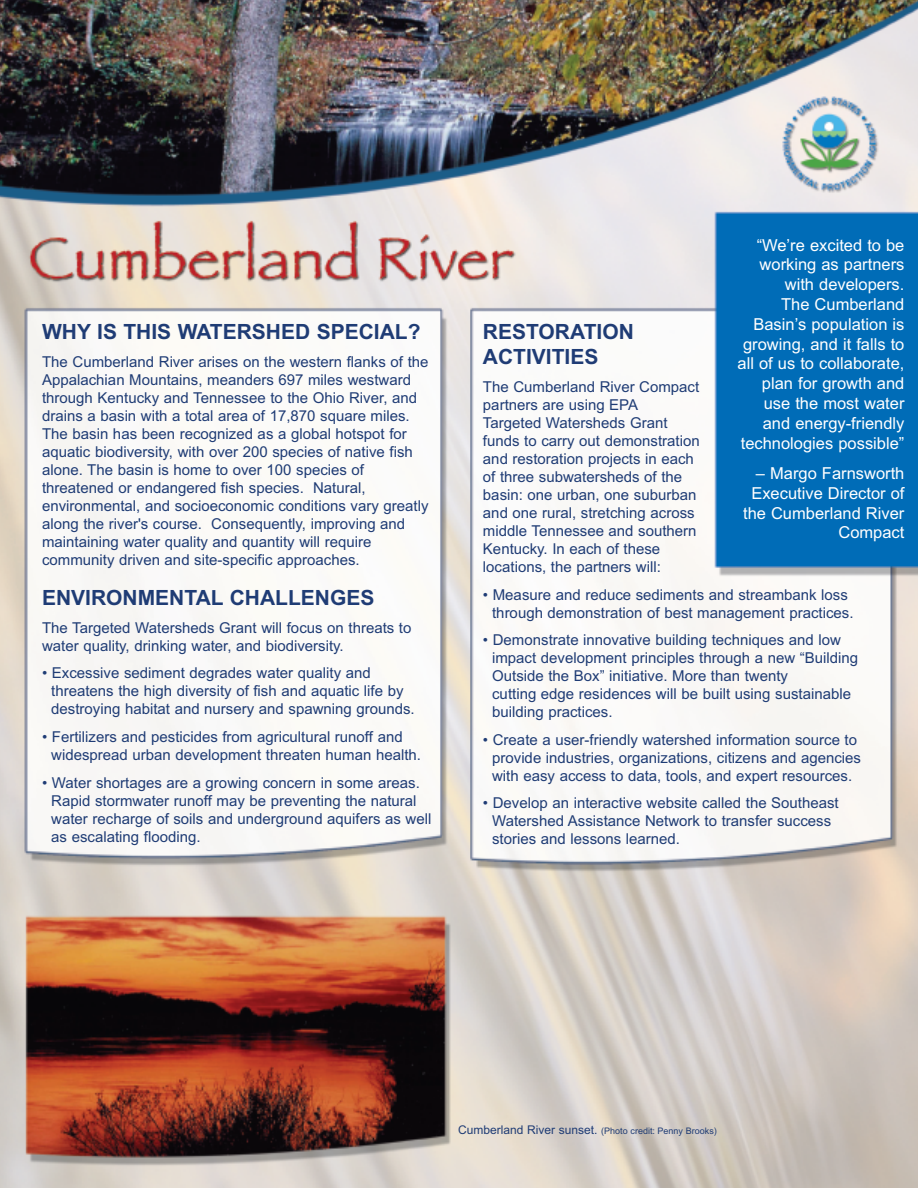
<style>
.page{position:relative;width:918px;height:1188px;background:#fff}
.page>*{position:absolute;margin:0;border:0;box-sizing:border-box;transform-origin:0 0}
.t1{font:21px/25.2px "Arial Bold MS";color:#1f3c75}
.t2{font:16.5px/19.8px "Arial MS";color:#fff;text-align:right}
.t3{font:15px/18px "Arial MS";color:#1f3c75}
.t4{font:9px "Arial MS";color:#1f3c75}
.s1{font-size:12px}
</style>
<div class="page">
<img style="left:0;top:0;width:918px;height:1188px">
<h1 class="t1" style="left:42px;top:319px;width:380px">WHY IS THIS WATERSHED SPECIAL?</h1>
<p class="t3" style="left:42px;top:353px;width:388px">The Cumberland River arises on the western flanks of the Appalachian Mountains, meanders 697 miles westward through Kentucky and Tennessee to the Ohio River, and drains a basin with a total area of 17,870 square miles.<br>The basin has been recognized as a global hotspot for aquatic biodiversity, with over 200 species of native fish alone. The basin is home to over 100 species of threatened or endangered fish species. Natural, environmental, and socioeconomic conditions vary greatly along the river's course. Consequently, improving and maintaining water quality and quantity will require community driven and site-specific approaches.</p>
<h1 class="t1" style="left:42px;top:585px;width:334px">ENVIRONMENTAL CHALLENGES</h1>
<p class="t3" style="left:42px;top:619px;width:371px">The Targeted Watersheds Grant will focus on threats to water quality, drinking water, and biodiversity.</p>
<p class="t3" style="left:51px;top:664px;width:365px;text-indent:-9px">• Excessive sediment degrades water quality and threatens the high diversity of fish and aquatic life by destroying habitat and nursery and spawning grounds.</p>
<p class="t3" style="left:51px;top:728px;width:371px;text-indent:-9px">• Fertilizers and pesticides from agricultural runoff and widespread urban development threaten human health.</p>
<p class="t3" style="left:51px;top:773px;width:382px;text-indent:-9px">• Water shortages are a growing concern in some areas.<br>Rapid stormwater runoff may be preventing the natural water recharge of soils and underground aquifers as well as escalating flooding.</p>
<p class="t2" style="left:738px;top:235px;width:168px">“We’re excited to be working as partners with developers.<br>The Cumberland<br>Basin’s population is growing, and it falls to all of us to collaborate, plan for growth and use the most water and energy-friendly technologies possible”</p>
<p class="t2" style="left:743px;top:463px;width:163px">– Margo Farnsworth<br>Executive Director of the Cumberland River<br>Compact</p>
<h1 class="t1" style="left:483px;top:319px;width:152px">RESTORATION<br>ACTIVITIES</h1>
<p class="t3" style="left:483px;top:378px;width:218px">The Cumberland River Compact partners are using EPA<br>Targeted Watersheds Grant funds to carry out demonstration and restoration projects in each of three subwatersheds of the basin: one urban, one suburban and one rural, stretching across middle Tennessee and southern<br>Kentucky. In each of these locations, the partners will:</p>
<p class="t3" style="left:492px;top:585px;width:363px;text-indent:-9px">• Measure and reduce sediments and streambank loss through demonstration of best management practices.</p>
<p class="t3" style="left:492px;top:631px;width:367px;text-indent:-9px">• Demonstrate innovative building techniques and low impact development principles through a new “Building Outside the Box” initiative. More than twenty<br>cutting edge residences will be built using sustainable building practices.</p>
<p class="t3" style="left:492px;top:731px;width:370px;text-indent:-9px">• Create a user-friendly watershed information source to provide industries, organizations, citizens and agencies with easy access to data, tools, and expert resources.</p>
<p class="t3" style="left:492px;top:794px;width:348px;text-indent:-9px">• Develop an interactive website called the Southeast<br>Watershed Assistance Network to transfer success stories and lessons learned.</p>
<p class="t4" style="left:458px;top:1125px;width:260px"><span class="s1">Cumberland River sunset.</span> (Photo credit: Penny Brooks)</p>
</div>
